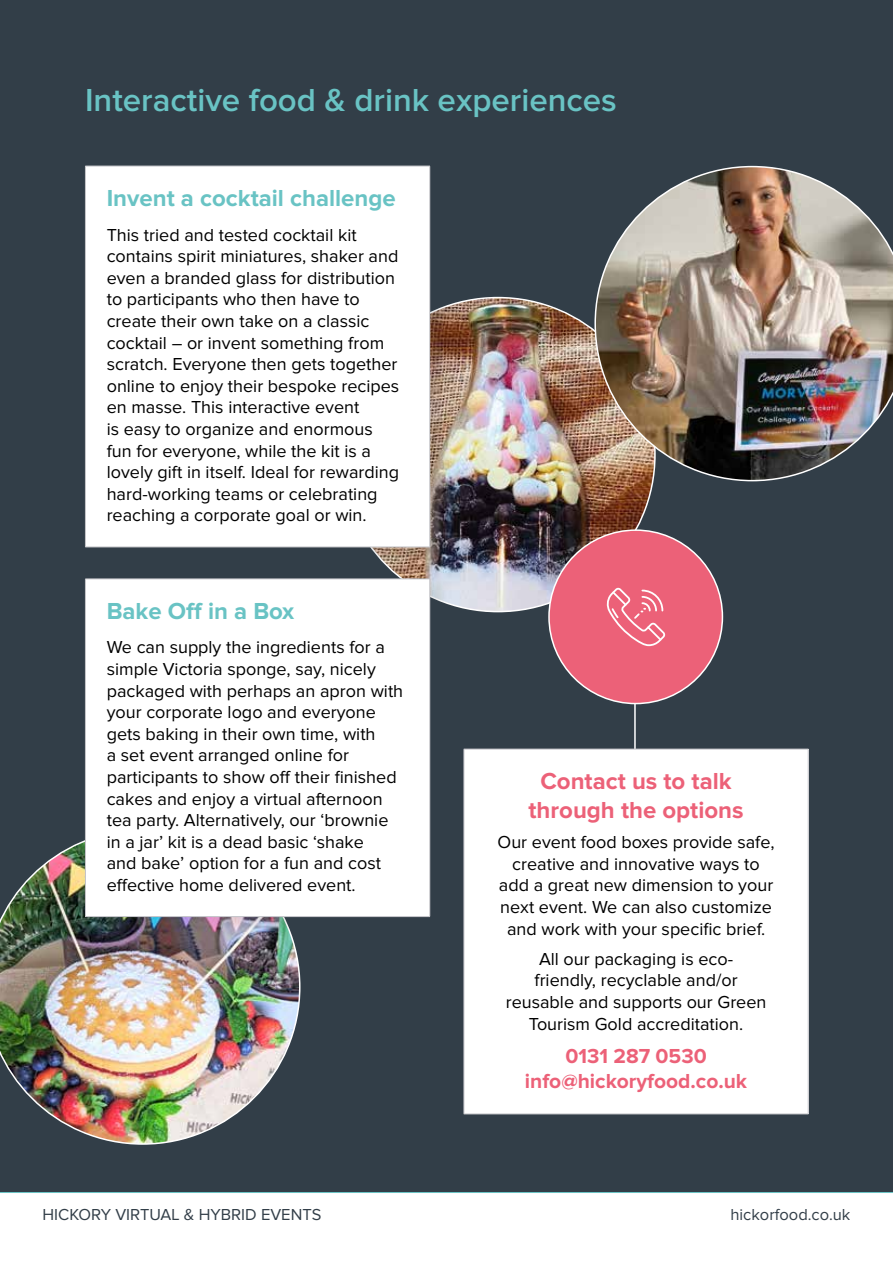
<style>
.page{position:relative;width:893px;height:1263px;background:#fff}
.page>*{position:absolute;margin:0;border:0;box-sizing:border-box;transform-origin:0 0}
.t1{font:600 33px "Proxima Nova";color:#69c3c4}
.t2{font:700 24px "Proxima Nova";color:#69c3c4}
.t3{font:700 24px/28.8px "Proxima Nova";color:#ec6178;text-align:center}
.t4{font:700 21px/25.2px "Proxima Nova";color:#ec6178;text-align:center}
.t5{font:18px/21.6px "Proxima Nova";color:#000;text-align:center}
.t6{font:16.5px "Proxima Nova";color:#323e48}
</style>
<div class="page">
<hr style="left:0;top:1192px;width:893px;height:1px;background:#69c3c4">
<div style="left:0;top:0;width:893px;height:1192px;background:#323e48"></div>
<hr style="left:634px;top:631px;width:2px;height:165px;background:#fff">
<img style="left:0;top:842px;width:300px;height:303px">
<div style="left:458px;top:743px;width:373px;height:393px;background:#323e48"></div>
<div style="left:464px;top:749px;width:344px;height:365px;background:#fff"></div>
<hr style="left:464px;top:749px;width:344px;height:1px;background:#c1c1c6">
<hr style="left:464px;top:749px;width:1px;height:365px;background:#c1c1c6">
<hr style="left:808px;top:749px;width:1px;height:365px;background:#c1c1c6">
<hr style="left:464px;top:1114px;width:344px;height:1px;background:#c1c1c6">
<img style="left:341px;top:298px;width:314px;height:314px;border-radius:157px">
<img style="left:594px;top:166px;width:299px;height:315px">
<div style="left:80px;top:160px;width:373px;height:779px;background:#323e48;opacity:.15"></div>
<div style="left:85px;top:166px;width:345px;height:381px;background:#fff"></div>
<hr style="left:85px;top:166px;width:345px;height:1px;background:#c1c1c6">
<hr style="left:85px;top:166px;width:1px;height:381px;background:#c1c1c6">
<hr style="left:429px;top:166px;width:1px;height:381px;background:#c1c1c6">
<hr style="left:85px;top:547px;width:345px;height:1px;background:#c1c1c6">
<div style="left:85px;top:579px;width:345px;height:337px;background:#fff"></div>
<hr style="left:85px;top:579px;width:345px;height:1px;background:#c1c1c6">
<hr style="left:85px;top:579px;width:1px;height:337px;background:#c1c1c6">
<hr style="left:429px;top:579px;width:1px;height:337px;background:#c1c1c6">
<hr style="left:85px;top:916px;width:345px;height:1px;background:#c1c1c6">
<div style="left:549px;top:530px;width:173px;height:173px;background:#ec6178;border-radius:50%"></div>
<svg style="left:606px;top:587px;width:60px;height:60px"></svg>
<h1 class="t1" style="left:85px;top:85px;width:533px">Interactive food &amp; drink experiences</h1>
<h2 class="t2" style="left:107px;top:187px;width:291px">Invent a cocktail challenge</h2>
<p class="t5" style="left:107px;top:225px;width:294px;text-align:left">This tried and tested cocktail kit contains spirit miniatures, shaker and even a branded glass for distribution to participants who then have to create their own take on a classic cocktail – or invent something from scratch. Everyone then gets together online to enjoy their bespoke recipes en masse. This interactive event<br>is easy to organize and enormous fun for everyone, while the kit is a lovely gift in itself. Ideal for rewarding hard-working teams or celebrating reaching a corporate goal or win.</p>
<h2 class="t2" style="left:107px;top:600px;width:189px">Bake Off in a Box</h2>
<p class="t5" style="left:107px;top:637px;width:298px;text-align:left">We can supply the ingredients for a simple Victoria sponge, say, nicely packaged with perhaps an apron with your corporate logo and everyone gets baking in their own time, with<br>a set event arranged online for participants to show off their finished cakes and enjoy a virtual afternoon tea party. Alternatively, our ‘brownie in a jar’ kit is a dead basic ‘shake<br>and bake’ option for a fun and cost effective home delivered event.</p>
<h2 class="t3" style="left:528px;top:768px;width:217px">Contact us to talk through the options</h2>
<p class="t5" style="left:498px;top:832px;width:278px">Our event food boxes provide safe, creative and innovative ways to add a great new dimension to your next event. We can also customize and work with your specific brief.</p>
<p class="t5" style="left:506px;top:949px;width:262px">All our packaging is eco-<br>friendly, recyclable and/or reusable and supports our Green<br>Tourism Gold accreditation.</p>
<p class="t4" style="left:525px;top:1044px;width:224px">0131 287 0530 info@hickoryfood.co.uk</p>
<p class="t6" style="left:43px;top:1207px;width:280px">HICKORY VIRTUAL &amp; HYBRID EVENTS</p>
<p class="t6" style="left:730px;top:1207px;width:121px">hickorfood.co.uk</p>
</div>
